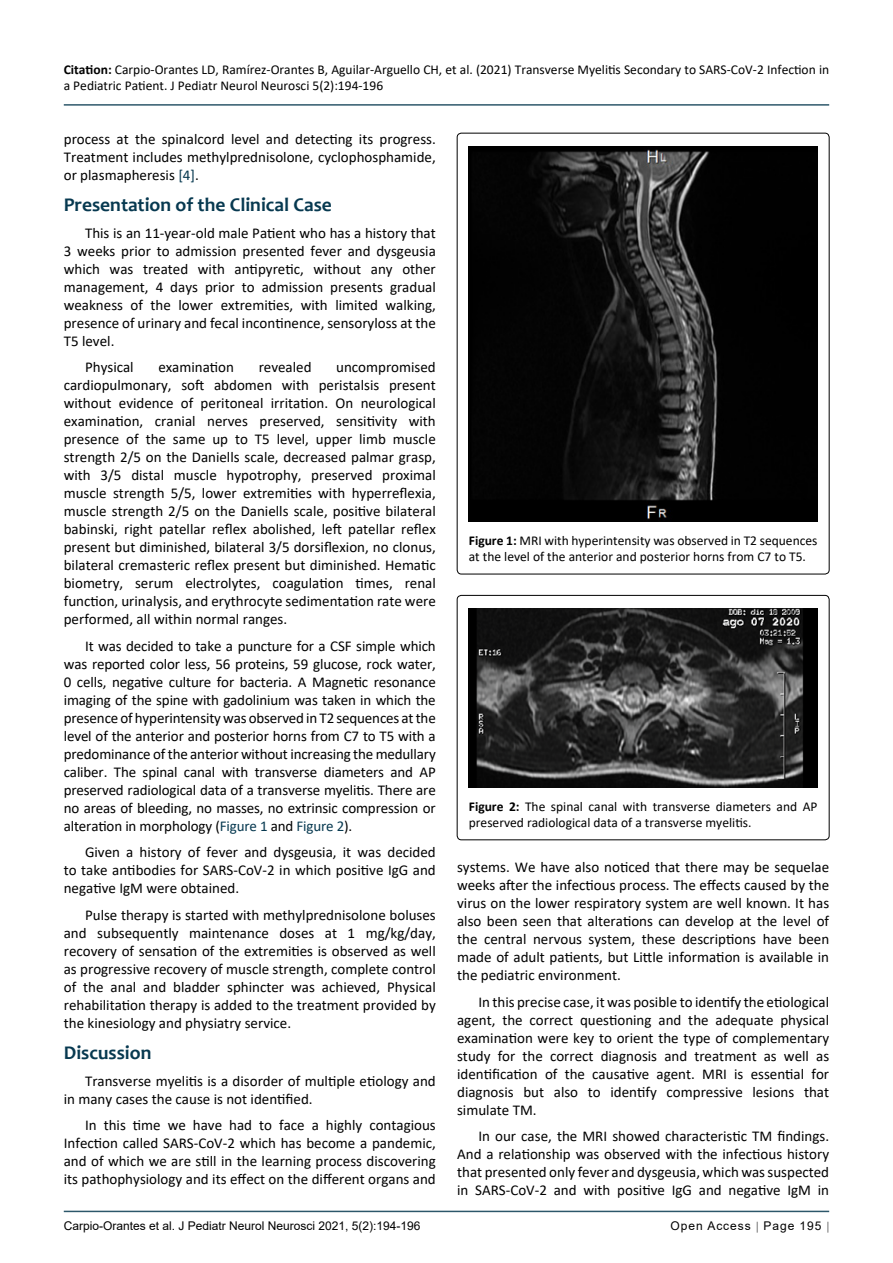
<style>
.page{position:relative;width:893px;height:1263px;background:#fff}
.page>*{position:absolute;margin:0;border:0;box-sizing:border-box;transform-origin:0 0}
.t1{font:700 19.5px "Candara";color:#073950}
.t2{font:15px/18px "Calibri";color:#000;text-align:justify}
.t3{font:13.5px/16.2px "Calibri";color:#000}
.t4{font:12px "Arial";color:#000}
.t5{font:12px "Arial";letter-spacing:.08em;color:#000}
.s1{font-weight:700}
.s2{color:#073950}
</style>
<div class="page">
<hr style="left:64px;top:1211px;width:765px;height:1px;background:#073950">
<hr style="left:64px;top:104px;width:765px;height:2px;background:#073950">
<img style="left:469px;top:146px;width:348px;height:376px">
<div style="left:457px;top:595px;width:372px;height:245px;border:1px solid #000;border-radius:4px"></div>
<img style="left:469px;top:608px;width:348px;height:180px">
<p class="t3" style="left:64px;top:61px;width:767px"><span class="s1">Citation:</span> Carpio-Orantes LD, Ramírez-Orantes B, Aguilar-Arguello CH, et al. (2021) Transverse Myelitis Secondary to SARS-CoV-2 Infection in a Pediatric Patient. J Pediatr Neurol Neurosci 5(2):194-196</p>
<p class="t2" style="left:64px;top:130px;width:374px">process at the spinalcord level and detecting its progress.<br>Treatment includes methylprednisolone, cyclophosphamide, or plasmapheresis <span class="s2">[4]</span>.</p>
<h1 class="t1" style="left:64px;top:193px;width:270px">Presentation of the Clinical Case</h1>
<p class="t2" style="left:64px;top:223px;width:374px;text-indent:21px">This is an 11-year-old male Patient who has a history that 3 weeks prior to admission presented fever and dysgeusia which was treated with antipyretic, without any other management, 4 days prior to admission presents gradual weakness of the lower extremities, with limited walking, presence of urinary and fecal incontinence, sensoryloss at the T5 level.</p>
<p class="t2" style="left:85px;top:358px;width:50px">Physical</p>
<p class="t2" style="left:158px;top:358px;width:77px">examination</p>
<p class="t2" style="left:259px;top:358px;width:54px">revealed</p>
<p class="t2" style="left:64px;top:358px;width:374px;text-indent:272px">uncompromised cardiopulmonary, soft abdomen with peristalsis present without evidence of peritoneal irritation. On neurological examination, cranial nerves preserved, sensitivity with presence of the same up to T5 level, upper limb muscle strength 2/5 on the Daniells scale, decreased palmar grasp, with 3/5 distal muscle hypotrophy, preserved proximal muscle strength 5/5, lower extremities with hyperreflexia, muscle strength 2/5 on the Daniells scale, positive bilateral babinski, right patellar reflex abolished, left patellar reflex present but diminished, bilateral 3/5 dorsiflexion, no clonus, bilateral cremasteric reflex present but diminished. Hematic biometry, serum electrolytes, coagulation times, renal function, urinalysis, and erythrocyte sedimentation rate were performed, all within normal ranges.</p>
<p class="t2" style="left:64px;top:636px;width:374px;text-indent:21px">It was decided to take a puncture for a CSF simple which was reported color less, 56 proteins, 59 glucose, rock water, 0 cells, negative culture for bacteria. A Magnetic resonance imaging of the spine with gadolinium was taken in which the presence of hyperintensity was observed in T2 sequences at the level of the anterior and posterior horns from C7 to T5 with a predominance of the anterior without increasing the medullary caliber. The spinal canal with transverse diameters and AP preserved radiological data of a transverse myelitis. There are no areas of bleeding, no masses, no extrinsic compression or alteration in morphology (<span class="s2">Figure 1</span> and <span class="s2">Figure 2</span>).</p>
<p class="t2" style="left:64px;top:843px;width:374px;text-indent:21px">Given a history of fever and dysgeusia, it was decided to take antibodies for SARS-CoV-2 in which positive IgG and negative IgM were obtained.</p>
<p class="t2" style="left:64px;top:906px;width:374px;text-indent:21px">Pulse therapy is started with methylprednisolone boluses and subsequently maintenance doses at 1 mg/kg/day, recovery of sensation of the extremities is observed as well as progressive recovery of muscle strength, complete control of the anal and bladder sphincter was achieved, Physical rehabilitation therapy is added to the treatment provided by the kinesiology and physiatry service.</p>
<h1 class="t1" style="left:64px;top:1040px;width:89px">Discussion</h1>
<p class="t2" style="left:64px;top:1071px;width:374px;text-indent:21px">Transverse myelitis is a disorder of multiple etiology and in many cases the cause is not identified.</p>
<p class="t2" style="left:64px;top:1116px;width:374px;text-indent:21px">In this time we have had to face a highly contagious Infection called SARS-CoV-2 which has become a pandemic, and of which we are still in the learning process discovering its pathophysiology and its effect on the different organs and</p>
<p class="t3" style="left:469px;top:532px;width:350px"><span class="s1">Figure 1:</span> MRI with hyperintensity was observed in T2 sequences at the level of the anterior and posterior horns from C7 to T5.</p>
<p class="t3" style="left:469px;top:798px;width:350px"><span class="s1">Figure 2:</span> The spinal canal with transverse diameters and AP preserved radiological data of a transverse myelitis.</p>
<p class="t2" style="left:457px;top:858px;width:374px">systems. We have also noticed that there may be sequelae weeks after the infectious process. The effects caused by the virus on the lower respiratory system are well known. It has also been seen that alterations can develop at the level of the central nervous system, these descriptions have been made of adult patients, but Little information is available in the pediatric environment.</p>
<p class="t2" style="left:457px;top:992px;width:374px;text-indent:21px">In this precise case, it was posible to identify the etiological agent, the correct questioning and the adequate physical examination were key to orient the type of complementary study for the correct diagnosis and treatment as well as identification of the causative agent. MRI is essential for diagnosis but also to identify compressive lesions that simulate TM.</p>
<p class="t2" style="left:457px;top:1127px;width:374px;text-indent:21px">In our case, the MRI showed characteristic TM findings.<br>And a relationship was observed with the infectious history that presented only fever and dysgeusia, which was suspected in SARS-CoV-2 and with positive IgG and negative IgM in</p>
<p class="t4" style="left:64px;top:1217px;width:358px">Carpio-Orantes et al. J Pediatr Neurol Neurosci 2021, 5(2):194-196</p>
<p class="t5" style="left:670px;top:1217px;width:152px">Open Access Page 195</p>
</div>
